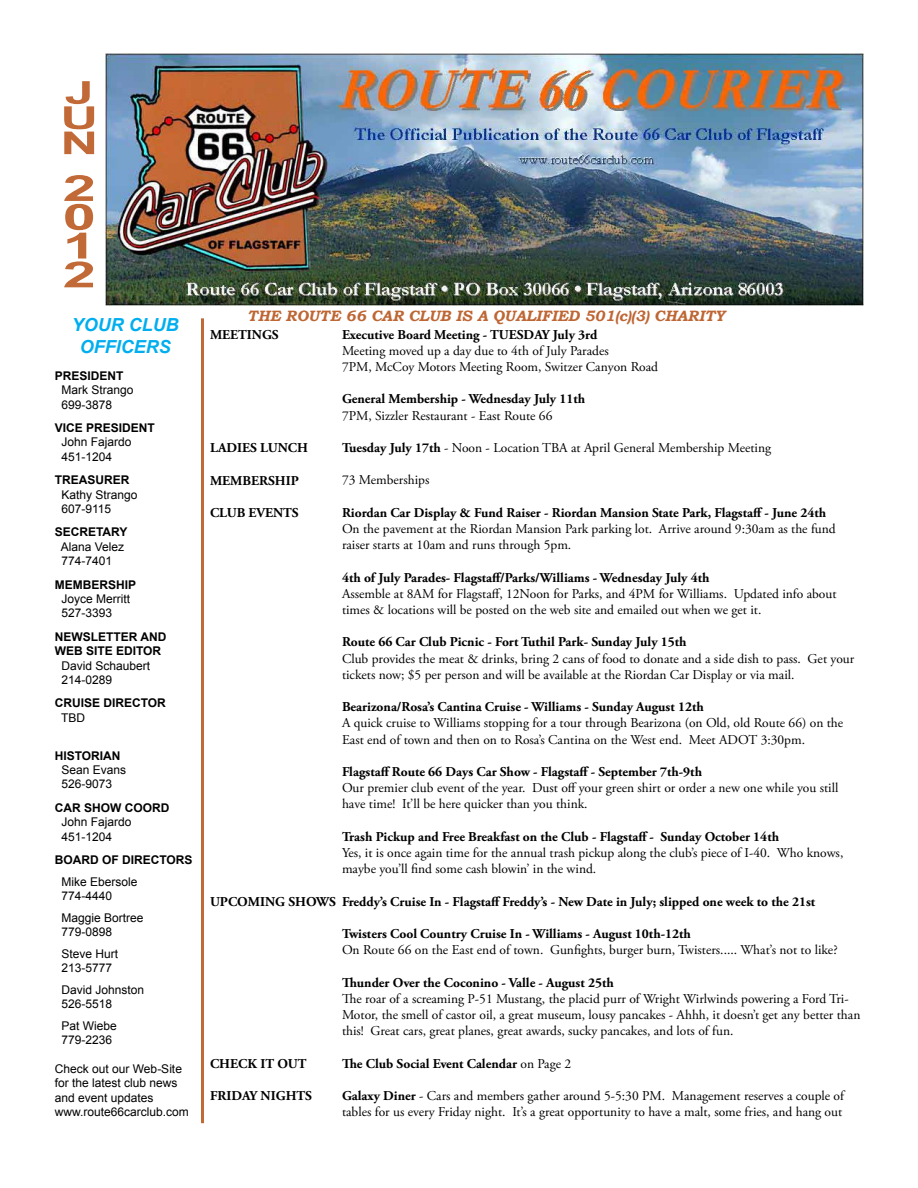
<style>
.page{position:relative;width:918px;height:1188px;background:#fff}
.page>*{position:absolute;margin:0;border:0;box-sizing:border-box;transform-origin:0 0}
.t1{font:700 36px/28.8px "Arial";color:#c16937;text-align:justify;scale:1.67 1}
.t2{font:700 31.5px/25.2px "Arial";color:#c16937;scale:1.67 1}
.t3{font:italic 700 18px/21.6px "Arial";color:#00aeef;text-align:center}
.t4{font:italic 700 15px "Bookman Old Style";color:#be6634}
.t5{font:13.5px/16.2px "Adobe Garamond Pro";color:#000}
.t6{font:700 13.5px "Adobe Garamond Pro";color:#000}
.t7{font:12px/14.4px "Arial";color:#000}
.t8{font:700 12px/14.4px "Arial";color:#000}
.s1{font-weight:700}
.s2{font-weight:400}
</style>
<div class="page">
<img style="left:106px;top:54px;width:758px;height:251px">
<hr style="left:201px;top:318px;width:3px;height:805px;background:#c16937">
<h2 class="t2" style="left:60px;top:81px;width:24px">J<br>U<br>N</h2>
<h1 class="t1" style="left:63px;top:175px;width:21px">2<br>0<br>1<br>2</h1>
<h3 class="t3" style="left:72px;top:315px;width:108px">YOUR CLUB<br>OFFICERS</h3>
<p class="t8" style="left:55px;top:369px;width:70px">PRESIDENT</p>
<p class="t7" style="left:62px;top:383px;width:74px">Mark Strango<br>699-3878</p>
<p class="t8" style="left:55px;top:421px;width:102px">VICE PRESIDENT</p>
<p class="t7" style="left:62px;top:435px;width:72px">John Fajardo<br>451-1204</p>
<p class="t8" style="left:55px;top:473px;width:76px">TREASURER</p>
<p class="t7" style="left:62px;top:487px;width:78px">Kathy Strango<br>607-9115</p>
<p class="t8" style="left:55px;top:525px;width:74px">SECRETARY</p>
<p class="t7" style="left:61px;top:539px;width:65px">Alana Velez<br>774-7401</p>
<p class="t8" style="left:55px;top:578px;width:83px">MEMBERSHIP</p>
<p class="t7" style="left:62px;top:592px;width:70px">Joyce Merritt<br>527-3393</p>
<p class="t8" style="left:55px;top:630px;width:113px">NEWSLETTER AND<br>WEB SITE EDITOR</p>
<p class="t7" style="left:62px;top:658px;width:90px">David Schaubert<br>214-0289</p>
<p class="t8" style="left:55px;top:696px;width:113px">CRUISE DIRECTOR</p>
<p class="t7" style="left:61px;top:710px;width:25px">TBD</p>
<p class="t8" style="left:55px;top:749px;width:67px">HISTORIAN</p>
<p class="t7" style="left:62px;top:763px;width:66px">Sean Evans<br>526-9073</p>
<p class="t8" style="left:55px;top:801px;width:116px">CAR SHOW COORD</p>
<p class="t7" style="left:62px;top:815px;width:72px">John Fajardo<br>451-1204</p>
<p class="t8" style="left:55px;top:853px;width:139px">BOARD OF DIRECTORS</p>
<p class="t7" style="left:62px;top:874px;width:78px">Mike Ebersole<br>774-4440</p>
<p class="t7" style="left:62px;top:910px;width:84px">Maggie Bortree<br>779-0898</p>
<p class="t7" style="left:62px;top:946px;width:58px">Steve Hurt<br>213-5777</p>
<p class="t7" style="left:62px;top:982px;width:84px">David Johnston<br>526-5518</p>
<p class="t7" style="left:62px;top:1018px;width:57px">Pat Wiebe<br>779-2236</p>
<p class="t7" style="left:55px;top:1061px;width:136px">Check out our Web-Site for the latest club news and event updates www.route66carclub.com</p>
<p class="t4" style="left:247px;top:307px;width:479px">THE ROUTE 66 CAR CLUB IS A QUALIFIED 501(c)(3) CHARITY</p>
<p class="t6" style="left:342px;top:327px;width:257px">Executive Board Meeting - TUESDAY July 3rd</p>
<p class="t5" style="left:342px;top:343px;width:318px">Meeting moved up a day due to 4th of July Parades<br>7PM, McCoy Motors Meeting Room, Switzer Canyon Road</p>
<p class="t6" style="left:342px;top:391px;width:245px">General Membership - Wednesday July 11th</p>
<p class="t5" style="left:342px;top:408px;width:212px">7PM, Sizzler Restaurant - East Route 66</p>
<p class="t5" style="left:342px;top:440px;width:431px"><span class="s1">Tuesday July 17th</span> - Noon - Location TBA at April General Membership Meeting</p>
<p class="t5" style="left:342px;top:473px;width:89px">73 Memberships</p>
<p class="t6" style="left:342px;top:505px;width:486px">Riordan Car Display &amp; Fund Raiser - Riordan Mansion State Park, Flagstaff - June 24th</p>
<p class="t5" style="left:342px;top:521px;width:495px">On the pavement at the Riordan Mansion Park parking lot. Arrive around 9:30am as the fund raiser starts at 10am and runs through 5pm.</p>
<p class="t6" style="left:342px;top:570px;width:369px">4th of July Parades- Flagstaff/Parks/Williams - Wednesday July 4th</p>
<p class="t5" style="left:342px;top:586px;width:496px">Assemble at 8AM for Flagstaff, 12Noon for Parks, and 4PM for Williams. Updated info about times &amp; locations will be posted on the web site and emailed out when we get it.</p>
<p class="t6" style="left:342px;top:634px;width:346px">Route 66 Car Club Picnic - Fort Tuthil Park- Sunday July 15th</p>
<p class="t5" style="left:342px;top:651px;width:514px">Club provides the meat &amp; drinks, bring 2 cans of food to donate and a side dish to pass. Get your tickets now; $5 per person and will be available at the Riordan Car Display or via mail.</p>
<p class="t6" style="left:342px;top:699px;width:363px">Bearizona/Rosa’s Cantina Cruise - Williams - Sunday August 12th</p>
<p class="t5" style="left:342px;top:716px;width:503px">A quick cruise to Williams stopping for a tour through Bearizona (on Old, old Route 66) on the<br>East end of town and then on to Rosa’s Cantina on the West end. Meet ADOT 3:30pm.</p>
<p class="t6" style="left:342px;top:764px;width:362px">Flagstaff Route 66 Days Car Show - Flagstaff - September 7th-9th</p>
<p class="t5" style="left:342px;top:780px;width:498px">Our premier club event of the year. Dust off your green shirt or order a new one while you still have time! It’ll be here quicker than you think.</p>
<p class="t6" style="left:342px;top:829px;width:439px">Trash Pickup and Free Breakfast on the Club - Flagstaff - Sunday October 14th</p>
<p class="t5" style="left:342px;top:845px;width:503px">Yes, it is once again time for the annual trash pickup along the club’s piece of I-40. Who knows, maybe you’ll find some cash blowin’ in the wind.</p>
<p class="t6" style="left:342px;top:894px;width:475px">Freddy’s Cruise In - Flagstaff Freddy’s - New Date in July; slipped one week to the 21st</p>
<p class="t6" style="left:342px;top:926px;width:350px">Twisters Cool Country Cruise In - Williams - August 10th-12th</p>
<p class="t5" style="left:342px;top:942px;width:497px">On Route 66 on the East end of town. Gunfights, burger burn, Twisters..... What’s not to like?</p>
<p class="t6" style="left:342px;top:975px;width:273px">Thunder Over the Coconino - Valle - August 25th</p>
<p class="t5" style="left:342px;top:991px;width:520px">The roar of a screaming P-51 Mustang, the placid purr of Wright Wirlwinds powering a Ford Tri-<br>Motor, the smell of castor oil, a great museum, lousy pancakes - Ahhh, it doesn’t get any better than this! Great cars, great planes, great awards, sucky pancakes, and lots of fun.</p>
<p class="t6" style="left:342px;top:1056px;width:231px">The Club Social Event Calendar <span class="s2">on Page 2</span></p>
<p class="t5" style="left:342px;top:1088px;width:504px"><span class="s1">Galaxy Diner</span> - Cars and members gather around 5-5:30 PM. Management reserves a couple of tables for us every Friday night. It’s a great opportunity to have a malt, some fries, and hang out</p>
<p class="t6" style="left:210px;top:327px;width:70px">MEETINGS</p>
<p class="t6" style="left:210px;top:440px;width:99px">LADIES LUNCH</p>
<p class="t6" style="left:210px;top:473px;width:90px">MEMBERSHIP</p>
<p class="t6" style="left:210px;top:505px;width:90px">CLUB EVENTS</p>
<p class="t6" style="left:210px;top:894px;width:127px">UPCOMING SHOWS</p>
<p class="t6" style="left:210px;top:1056px;width:98px">CHECK IT OUT</p>
<p class="t6" style="left:210px;top:1088px;width:103px">FRIDAY NIGHTS</p>
</div>
